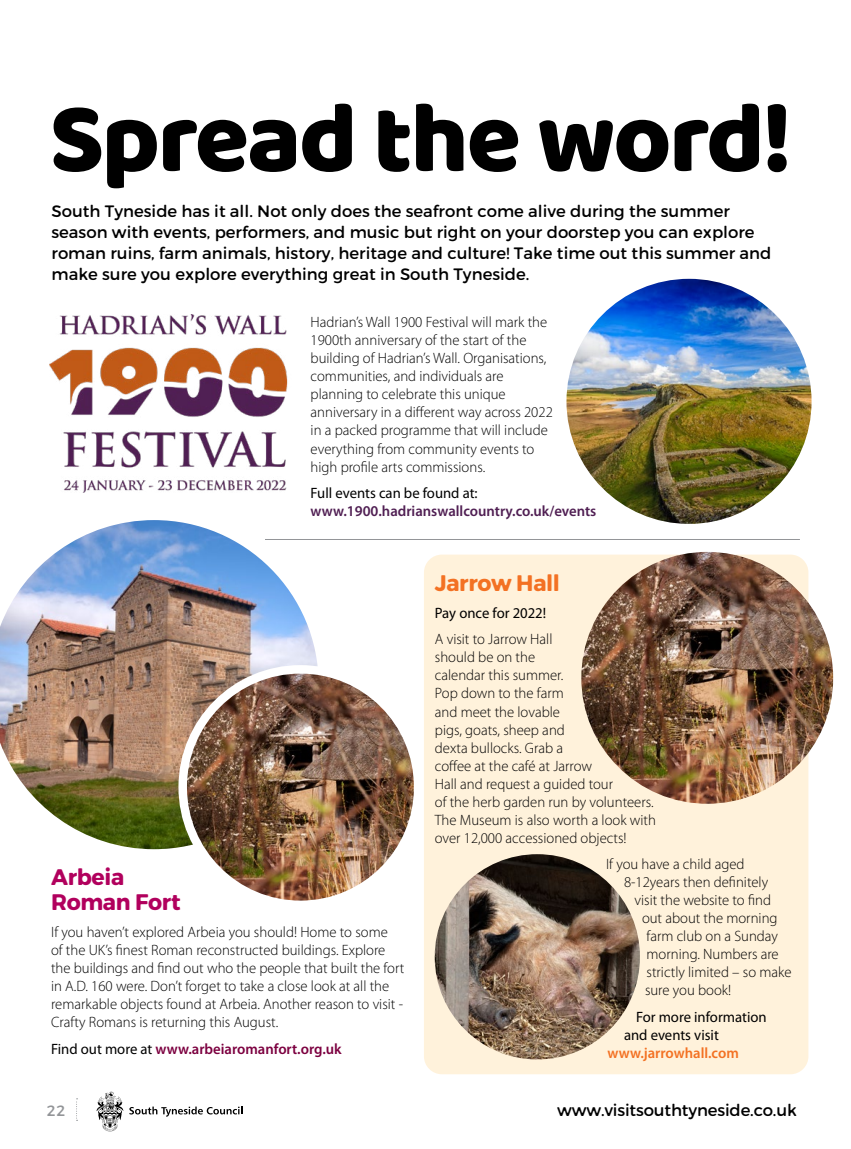
<style>
.page{position:relative;width:851px;height:1149px;background:#fff}
.page>*{position:absolute;margin:0;border:0;box-sizing:border-box;transform-origin:0 0}
.t1{font:22.5px/25.5px "Trueno Round Bd";letter-spacing:-.015em;color:#b1005d}
.t2{font:22.5px "Trueno Round Bd";letter-spacing:-.015em;color:#f37123}
.t3{font:16.5px/21px "Trueno Round";color:#000}
.t4{font:300 15px/18px "Myriad Pro";color:#000}
.t5{font:15px/18px "Myriad Pro";color:#000}
.t6{font:600 15px "Myriad Pro";color:#501f53}
.t7{font:600 15px "Myriad Pro";color:#7c0040}
.t8{font:600 15px "Myriad Pro";color:#f37123}
.t9{font:15px "Trueno Round";color:#939598}
.s1{font-weight:400;color:#000}
</style>
<div class="page">
<div style="left:424px;top:554px;width:384px;height:519px;background:#fff2db;border-radius:18px"></div>
<svg style="left:76px;top:1098px;width:2px;height:22px"></svg>
<svg style="left:129px;top:1106px;width:113px;height:10px"></svg>
<svg style="left:96px;top:1091px;width:27px;height:40px"></svg>
<svg style="left:54px;top:104px;width:732px;height:84px"></svg>
<img style="left:581px;top:551px;width:252px;height:252px;border-radius:126px">
<img style="left:434px;top:853px;width:206px;height:206px;border-radius:103px">
<img style="left:50px;top:314px;width:238px;height:178px">
<img style="left:566px;top:279px;width:245px;height:244px;border-radius:122px">
<img style="left:0;top:520px;width:318px;height:328px">
<div style="left:178px;top:665px;width:244px;height:243px;background:#fff;border-radius:50%"></div>
<img style="left:187px;top:673px;width:227px;height:227px;border-radius:113px">
<hr style="left:265px;top:539px;width:534px;height:1px;background:#939598">
<p class="t3" style="left:51px;top:201px;width:721px">South Tyneside has it all. Not only does the seafront come alive during the summer season with events, performers, and music but right on your doorstep you can explore roman ruins, farm animals, history, heritage and culture! Take time out this summer and make sure you explore everything great in South Tyneside.</p>
<p class="t4" style="left:310px;top:313px;width:244px">Hadrian’s Wall 1900 Festival will mark the 1900th anniversary of the start of the building of Hadrian’s Wall. Organisations, communities, and individuals are planning to celebrate this unique anniversary in a different way across 2022 in a packed programme that will include everything from community events to high profile arts commissions.</p>
<p class="t5" style="left:310px;top:483px;width:168px">Full events can be found at:</p>
<p class="t6" style="left:310px;top:501px;width:287px">www.1900.hadrianswallcountry.co.uk/events</p>
<h1 class="t1" style="left:51px;top:864px;width:131px">Arbeia<br>Roman Fort</h1>
<p class="t4" style="left:51px;top:922px;width:355px">If you haven’t explored Arbeia you should! Home to some<br>of the UK’s finest Roman reconstructed buildings. Explore the buildings and find out who the people that built the fort in A.D. 160 were. Don’t forget to take a close look at all the remarkable objects found at Arbeia. Another reason to visit - Crafty Romans is returning this August.</p>
<p class="t7" style="left:51px;top:1038px;width:292px"><span class="s1">Find out more at</span> www.arbeiaromanfort.org.uk</p>
<h1 class="t2" style="left:435px;top:569px;width:127px">Jarrow Hall</h1>
<p class="t5" style="left:435px;top:603px;width:113px">Pay once for 2022!</p>
<p class="t4" style="left:435px;top:630px;width:222px">A visit to Jarrow Hall<br>should be on the<br>calendar this summer.<br>Pop down to the farm<br>and meet the lovable<br>pigs, goats, sheep and<br>dexta bullocks. Grab a<br>coffee at the café at Jarrow<br>Hall and request a guided tour<br>of the herb garden run by volunteers.<br>The Museum is also worth a look with over 12,000 accessioned objects!</p>
<p class="t4" style="left:606px;top:854px;width:140px">If you have a child aged</p>
<p class="t4" style="left:624px;top:872px;width:146px">8-12years then definitely</p>
<p class="t4" style="left:634px;top:890px;width:138px">visit the website to find</p>
<p class="t4" style="left:642px;top:908px;width:137px">out about the morning</p>
<p class="t4" style="left:646px;top:926px;width:133px">farm club on a Sunday</p>
<p class="t4" style="left:646px;top:944px;width:134px">morning. Numbers are</p>
<p class="t4" style="left:646px;top:962px;width:147px">strictly limited – so make</p>
<p class="t4" style="left:645px;top:980px;width:88px">sure you book!</p>
<p class="t5" style="left:624px;top:1007px;width:144px;text-indent:12px">For more information and events visit</p>
<p class="t8" style="left:607px;top:1042px;width:133px">www.jarrowhall.com</p>
<p class="t9" style="left:47px;top:1100px;width:20px">22</p>
<p class="t3" style="left:557px;top:1099px;width:241px">www.visitsouthtyneside.co.uk</p>
</div>
